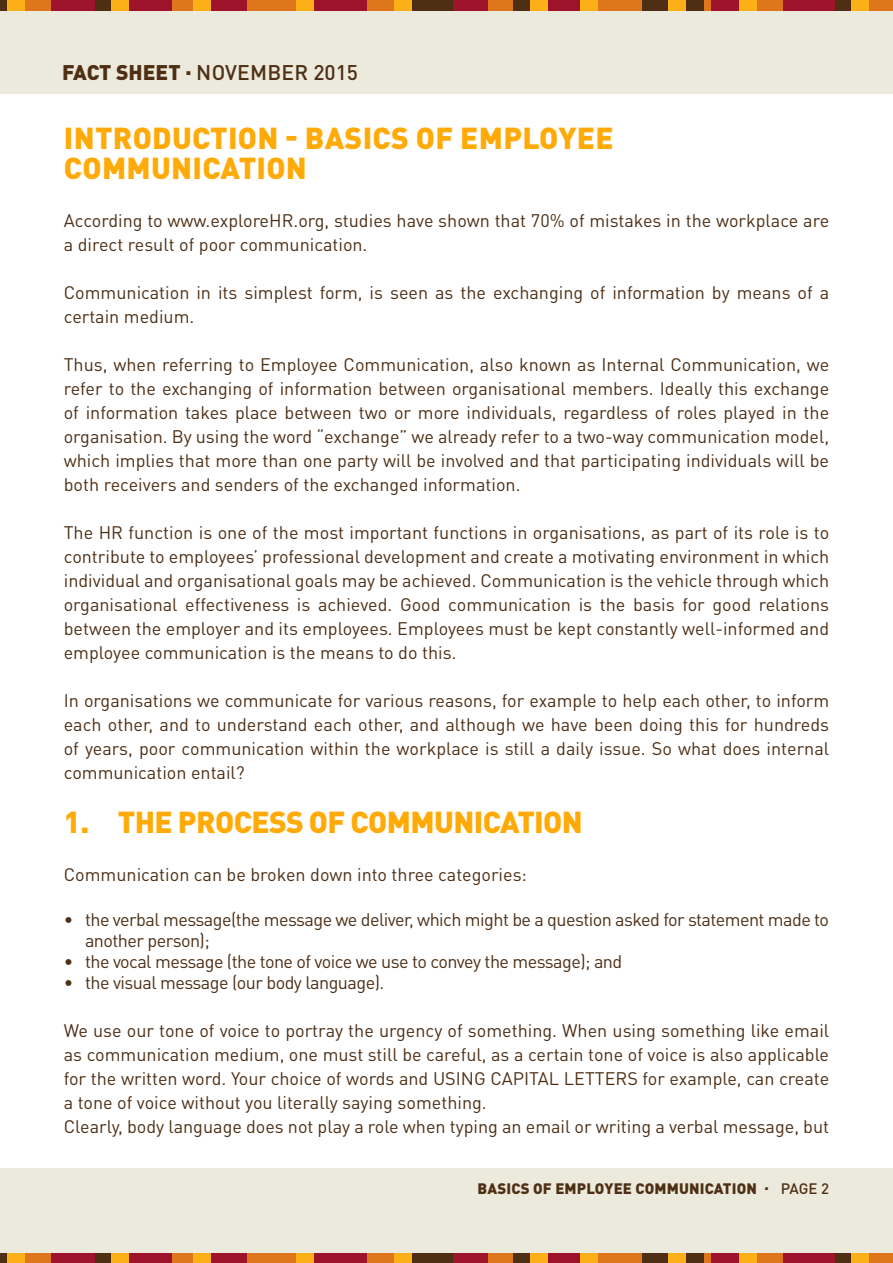
<style>
.page{position:relative;width:893px;height:1263px;background:#fff}
.page>*{position:absolute;margin:0;border:0;box-sizing:border-box;transform-origin:0 0}
.t1{font:900 30px/30px "DIN Pro";letter-spacing:.01em;color:#ffaa07}
.t2{font:900 30px "DIN Pro";letter-spacing:-.02em;color:#ffaa07}
.t3{font:500 21px "DIN Pro";letter-spacing:.01em;color:#4e2f14}
.t4{font:18px/24px "DIN Pro";color:#4d2f15}
.t5{font:18px/21px "DIN Pro";letter-spacing:-.03em;color:#4d2f15}
.t6{font:900 15px "DIN Pro";letter-spacing:.01em;color:#4e2f14}
.t7{font:500 15px "DIN Pro";color:#4e2f14}
.s1{font-weight:900}
</style>
<div class="page">
<div style="left:0;top:1168px;width:893px;height:95px;background:#eceadc"></div>
<div style="left:0;top:0;width:893px;height:94px;background:#eceadc"></div>
<div style="left:0;top:0;width:893px;height:10px;background:#de761c"></div>
<div style="left:546px;top:0;width:36px;height:10px;background:#9c132a"></div>
<div style="left:210px;top:0;width:36px;height:10px;background:#9c132a"></div>
<div style="left:451px;top:0;width:36px;height:10px;background:#9c132a"></div>
<div style="left:51px;top:0;width:46px;height:10px;background:#9c132a"></div>
<div style="left:126px;top:0;width:46px;height:10px;background:#9c132a"></div>
<div style="left:783px;top:0;width:53px;height:10px;background:#9c132a"></div>
<div style="left:314px;top:0;width:53px;height:10px;background:#9c132a"></div>
<div style="left:643px;top:0;width:61px;height:10px;background:#4e2f14"></div>
<div style="left:712px;top:0;width:29px;height:10px;background:#9c132a"></div>
<div style="left:411px;top:0;width:42px;height:10px;background:#4e2f14"></div>
<div style="left:96px;top:0;width:17px;height:10px;background:#4e2f14"></div>
<div style="left:514px;top:0;width:17px;height:10px;background:#4e2f14"></div>
<div style="left:835px;top:0;width:17px;height:10px;background:#4e2f14"></div>
<div style="left:0;top:0;width:8px;height:10px;background:#4e2f14"></div>
<div style="left:8px;top:0;width:17px;height:10px;background:#fcaf17"></div>
<div style="left:193px;top:0;width:17px;height:10px;background:#fcaf17"></div>
<div style="left:740px;top:0;width:17px;height:10px;background:#fcaf17"></div>
<div style="left:668px;top:0;width:17px;height:10px;background:#fcaf17"></div>
<div style="left:580px;top:0;width:17px;height:10px;background:#fcaf17"></div>
<div style="left:395px;top:0;width:17px;height:10px;background:#fcaf17"></div>
<div style="left:111px;top:0;width:17px;height:10px;background:#fcaf17"></div>
<div style="left:530px;top:0;width:17px;height:10px;background:#fcaf17"></div>
<div style="left:851px;top:0;width:18px;height:10px;background:#fcaf17"></div>
<div style="left:297px;top:0;width:17px;height:10px;background:#fcaf17"></div>
<div style="left:0;top:1253px;width:893px;height:10px;background:#de761c"></div>
<div style="left:546px;top:1253px;width:36px;height:10px;background:#9c132a"></div>
<div style="left:210px;top:1253px;width:36px;height:10px;background:#9c132a"></div>
<div style="left:451px;top:1253px;width:36px;height:10px;background:#9c132a"></div>
<div style="left:51px;top:1253px;width:46px;height:10px;background:#9c132a"></div>
<div style="left:126px;top:1253px;width:46px;height:10px;background:#9c132a"></div>
<div style="left:783px;top:1253px;width:53px;height:10px;background:#9c132a"></div>
<div style="left:314px;top:1253px;width:53px;height:10px;background:#9c132a"></div>
<div style="left:643px;top:1253px;width:61px;height:10px;background:#4e2f14"></div>
<div style="left:712px;top:1253px;width:29px;height:10px;background:#9c132a"></div>
<div style="left:411px;top:1253px;width:42px;height:10px;background:#4e2f14"></div>
<div style="left:96px;top:1253px;width:17px;height:10px;background:#4e2f14"></div>
<div style="left:514px;top:1253px;width:17px;height:10px;background:#4e2f14"></div>
<div style="left:835px;top:1253px;width:17px;height:10px;background:#4e2f14"></div>
<div style="left:0;top:1253px;width:8px;height:10px;background:#4e2f14"></div>
<div style="left:8px;top:1253px;width:17px;height:10px;background:#fcaf17"></div>
<div style="left:193px;top:1253px;width:17px;height:10px;background:#fcaf17"></div>
<div style="left:740px;top:1253px;width:17px;height:10px;background:#fcaf17"></div>
<div style="left:668px;top:1253px;width:17px;height:10px;background:#fcaf17"></div>
<div style="left:580px;top:1253px;width:17px;height:10px;background:#fcaf17"></div>
<div style="left:395px;top:1253px;width:17px;height:10px;background:#fcaf17"></div>
<div style="left:111px;top:1253px;width:17px;height:10px;background:#fcaf17"></div>
<div style="left:530px;top:1253px;width:17px;height:10px;background:#fcaf17"></div>
<div style="left:851px;top:1253px;width:18px;height:10px;background:#fcaf17"></div>
<div style="left:297px;top:1253px;width:17px;height:10px;background:#fcaf17"></div>
<p class="t3" style="left:62px;top:58px;width:298px"><span class="s1">FACT SHEET </span><sup>.</sup> NOVEMBER 2015</p>
<h1 class="t1" style="left:64px;top:122px;width:551px">INTRODUCTION - BASICS OF EMPLOYEE<br>COMMUNICATION</h1>
<p class="t4" style="left:64px;top:207px;width:767px">According to www.exploreHR.org, studies have shown that 70% of mistakes in the workplace are a direct result of poor communication.</p>
<p class="t4" style="left:64px;top:279px;width:767px">Communication in its simplest form, is seen as the exchanging of information by means of a certain medium.</p>
<p class="t4" style="left:64px;top:351px;width:767px;text-align:justify">Thus, when referring to Employee Communication, also known as Internal Communication, we refer to the exchanging of information between organisational members. Ideally this exchange of information takes place between two or more individuals, regardless of roles played in the organisation. By using the word “exchange” we already refer to a two-way communication model, which implies that more than one party will be involved and that participating individuals will be both receivers and senders of the exchanged information.</p>
<p class="t4" style="left:64px;top:519px;width:767px;text-align:justify">The HR function is one of the most important functions in organisations, as part of its role is to contribute to employees’ professional development and create a motivating environment in which individual and organisational goals may be achieved. Communication is the vehicle through which organisational effectiveness is achieved. Good communication is the basis for good relations between the employer and its employees. Employees must be kept constantly well-informed and employee communication is the means to do this.</p>
<p class="t4" style="left:64px;top:687px;width:767px;text-align:justify">In organisations we communicate for various reasons, for example to help each other, to inform each other, and to understand each other, and although we have been doing this for hundreds of years, poor communication within the workplace is still a daily issue. So what does internal communication entail?</p>
<h1 class="t2" style="left:64px;top:802px;width:521px">1. THE PROCESS OF COMMUNICATION</h1>
<p class="t4" style="left:64px;top:861px;width:465px">Communication can be broken down into three categories:</p>
<p class="t5" style="left:85px;top:908px;width:745px;text-indent:-21px">• the verbal message(the message we deliver, which might be a question asked for statement made to another person);</p>
<p class="t5" style="left:64px;top:950px;width:560px">• the vocal message (the tone of voice we use to convey the message); and</p>
<p class="t5" style="left:64px;top:971px;width:322px">• the visual message (our body language).</p>
<p class="t4" style="left:64px;top:1018px;width:767px">We use our tone of voice to portray the urgency of something. When using something like email as communication medium, one must still be careful, as a certain tone of voice is also applicable for the written word. Your choice of words and USING CAPITAL LETTERS for example, can create a tone of voice without you literally saying something.<br>Clearly, body language does not play a role when typing an email or writing a verbal message, but</p>
<p class="t6" style="left:478px;top:1178px;width:293px">BASICS OF EMPLOYEE COMMUNICATION .</p>
<p class="t7" style="left:781px;top:1178px;width:50px">PAGE 2</p>
</div>
